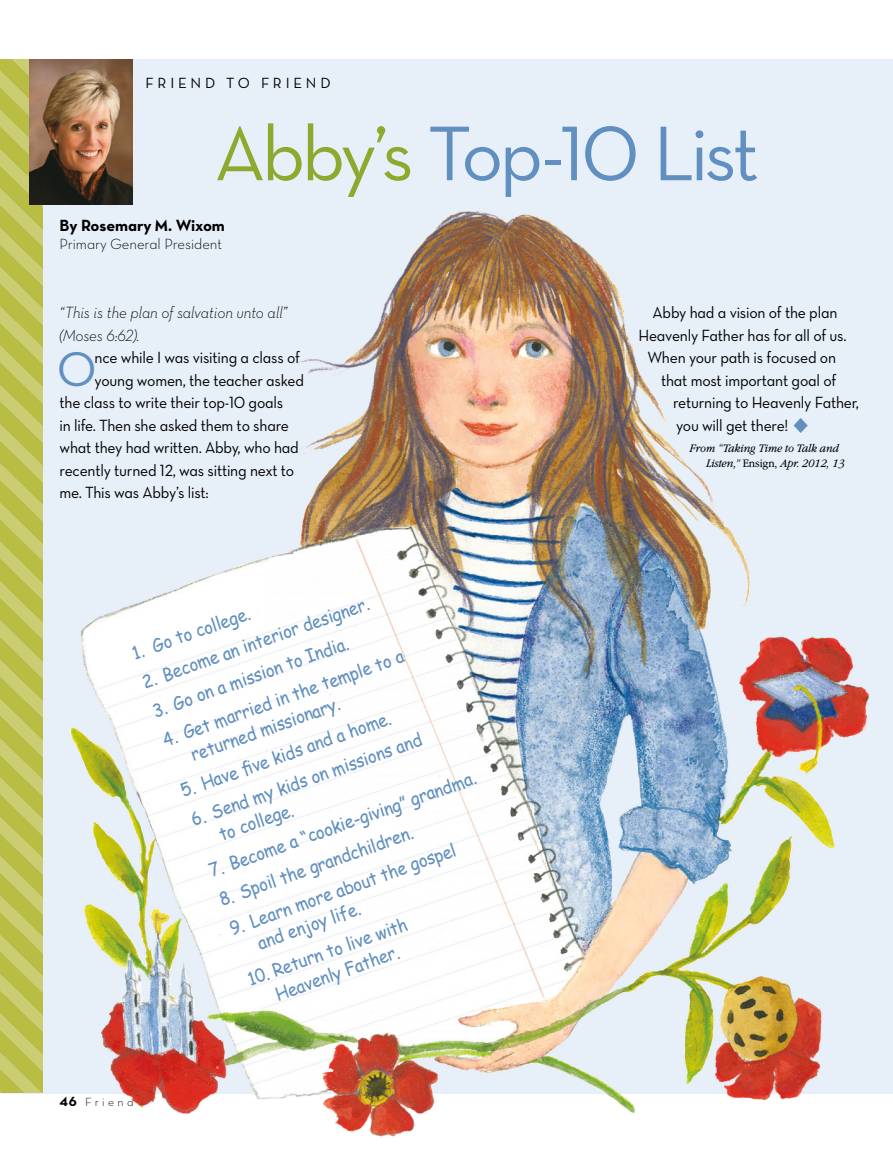
<style>
.page{position:relative;width:893px;height:1161px;background:#fff}
.page>*{position:absolute;margin:0;border:0;box-sizing:border-box;transform-origin:0 0}
.t1{font:78.75px "Neutralds Lat Book Alt";letter-spacing:-.05em;color:#618fbf}
.t2{font:49.65px "Neutralds Lat Book Alt";color:#618fbf}
.LISTnmbr-1_para_next{font:18px/23.1px "Comic Sans MS";color:#618fbf;scale:.93 1}
.LISTnmbr-1_para_last{font:18px/23.2px "Comic Sans MS";color:#618fbf;text-align:center;scale:.93 1}
.LISTnmbr-1_para_firs{font:18px "Comic Sans MS";color:#618fbf;scale:.93 1}
.ARTCL_para{font:16.5px "Neutralds Lat Book Alt";letter-spacing:-.015em;color:#000;scale:.95 1}
.ARTCL_epigraph{font:16.5px/22.5px "Neutralds Lat Light Italic Alt";letter-spacing:-.01em;color:#000;scale:.95 1}
.ARTCL-BY_para_first{font:16.5px "Neutralds Lat Bold Alt";letter-spacing:-.005em;color:#000}
.ARTCL-BY_para{font:15px "Neutralds Lat Light Alt";letter-spacing:-.005em;color:#000}
.ARTCL_seriesTitle{font:15px "Neutralds Lat Book Alt";letter-spacing:.255em;color:#000}
.ARTCL-EVT_para{font:italic 300 12px/15px "Garamondlds Lat Plus";letter-spacing:-.01em;color:#000;scale:.95 1}
.Folio_L{font:12px "Neutralds Lat Light Alt";letter-spacing:.28em;color:#000}
.s1{color:#8ea92e}
.s2{font-family:"Neutralds Lat Bold Alt";font-size:13.5px}
.s3{font-family:"Ding P Ilds Dpi";color:#618fbf}
.s4{font-style:normal}
</style>
<div class="page">
<div style="left:0;top:60px;width:893px;height:1033px;background:#e7eff9"></div>
<img style="left:0;top:60px;width:43px;height:1033px">
<img style="left:30px;top:60px;width:103px;height:144px">
<img style="left:67px;top:181px;width:808px;height:957px">
<p class="ARTCL_seriesTitle" style="left:146px;top:72px;width:186px">FRIEND TO FRIEND</p>
<p class="t1" style="left:214px;top:94px;width:546px"><span class="s1">Abby’s</span> Top-10 List</p>
<p class="ARTCL-BY_para_first" style="left:60px;top:211px;width:167px">By Rosemary M. Wixom</p>
<p class="ARTCL-BY_para" style="left:60px;top:233px;width:164px">Primary General President</p>
<p class="ARTCL_epigraph" style="left:60px;top:301px;width:241px">“This is the plan of salvation unto all” (Moses 6:62).</p>
<p class="t2" style="left:57px;top:331px;width:42px">O</p>
<p class="ARTCL_para" style="left:95px;top:345px;width:218px">nce while I was visiting a class of</p>
<p class="ARTCL_para" style="left:95px;top:368px;width:222px">young women, the teacher asked</p>
<p class="ARTCL_para" style="left:60px;top:390px;width:237px">the class to write their top-10 goals</p>
<p class="ARTCL_para" style="left:60px;top:413px;width:243px">in life. Then she asked them to share</p>
<p class="ARTCL_para" style="left:60px;top:435px;width:253px">what they had written. Abby, who had</p>
<p class="ARTCL_para" style="left:60px;top:458px;width:249px">recently turned 12, was sitting next to</p>
<p class="ARTCL_para" style="left:60px;top:480px;width:159px">me. This was Abby’s list:</p>
<p class="LISTnmbr-1_para_next" style="left:139px;top:672px;width:259px;rotate:-20deg">2. Become an interior designer.</p>
<p class="LISTnmbr-1_para_firs" style="left:128px;top:642px;width:135px;rotate:-20deg">1. Go to college.</p>
<p class="LISTnmbr-1_para_next" style="left:149px;top:701px;width:224px;rotate:-20deg">3. Go on a mission to India.</p>
<p class="LISTnmbr-1_para_next" style="left:179px;top:723px;width:252px;text-indent:-21px;rotate:-20deg">4. Get married in the temple to a returned missionary.</p>
<p class="LISTnmbr-1_para_next" style="left:178px;top:781px;width:240px;rotate:-20deg">5. Have fi ve kids and a home.</p>
<p class="LISTnmbr-1_para_next" style="left:208px;top:803px;width:241px;line-height:22.6px;text-indent:-21px;rotate:-20deg">6. Send my kids on missions and to college.</p>
<p class="LISTnmbr-1_para_next" style="left:206px;top:861px;width:305px;rotate:-20deg">7. Become a “cookie-giving” grandma.</p>
<p class="LISTnmbr-1_para_next" style="left:216px;top:889px;width:221px;rotate:-20deg">8. Spoil the grandchildren.</p>
<p class="LISTnmbr-1_para_next" style="left:246px;top:911px;width:236px;text-indent:-21px;rotate:-20deg">9. Learn more about the gospel and enjoy life.</p>
<p class="LISTnmbr-1_para_last" style="left:244px;top:969px;width:182px;rotate:-20deg">10. Return to live with<br>Heavenly Father.</p>
<p class="Folio_L" style="left:60px;top:1093px;width:76px"><span class="s2">46</span> Friend</p>
<p class="ARTCL_para" style="left:653px;top:300px;width:196px">Abby had a vision of the plan</p>
<p class="ARTCL_para" style="left:639px;top:323px;width:220px">Heavenly Father has for all of us.</p>
<p class="ARTCL_para" style="left:648px;top:345px;width:200px">When your path is focused on</p>
<p class="ARTCL_para" style="left:661px;top:368px;width:186px">that most important goal of</p>
<p class="ARTCL_para" style="left:673px;top:390px;width:197px">returning to Heavenly Father,</p>
<p class="ARTCL_para" style="left:676px;top:413px;width:142px">you will get there! <span class="s3">◆</span></p>
<p class="ARTCL-EVT_para" style="left:706px;top:440px;width:147px;text-indent:-16px">From “Taking Time to Talk and<br>Listen,” <span class="s4">Ensign,</span> Apr. 2012, 13</p>
</div>
